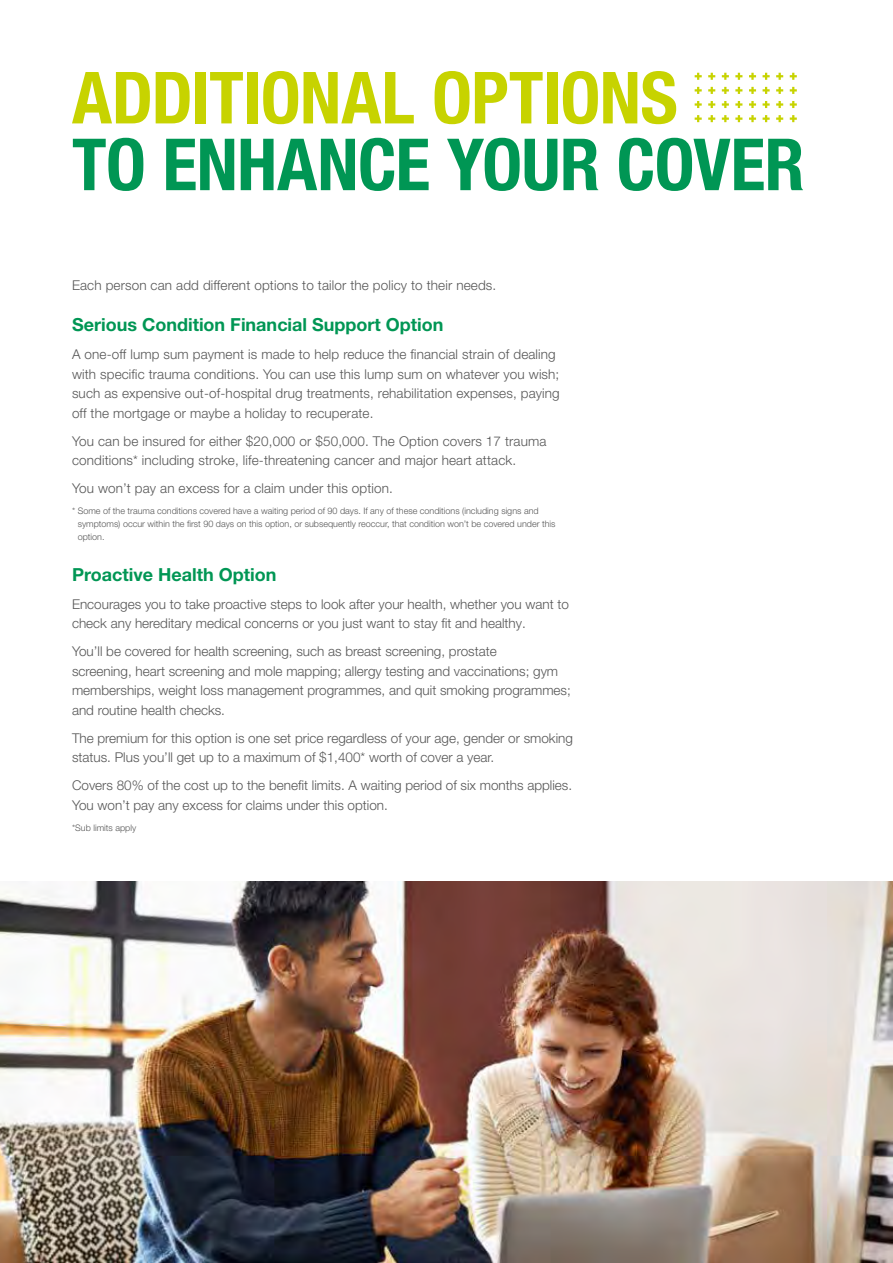
<style>
.page{position:relative;width:893px;height:1263px;background:#fff}
.page>*{position:absolute;margin:0;border:0;box-sizing:border-box;transform-origin:0 0}
.t1{font:700 condensed 72px "Helvetica Neue";letter-spacing:-.01em;color:#009654}
.t2{font:700 condensed 72px "Helvetica Neue";letter-spacing:-.01em;color:#c7d300}
.t3{font:700 18px "Helvetica Neue LT Pro";color:#009654}
.t4{font:300 13.5px/19.5px "Helvetica Neue LT Pro";color:#565656}
.t5{font:300 9px/12.8px "Helvetica Neue LT Pro";color:#565656}
</style>
<div class="page">
<svg style="left:694px;top:73px;width:8px;height:7px"></svg>
<svg style="left:708px;top:73px;width:7px;height:7px"></svg>
<svg style="left:722px;top:73px;width:7px;height:7px"></svg>
<svg style="left:735px;top:73px;width:7px;height:7px"></svg>
<svg style="left:749px;top:73px;width:7px;height:7px"></svg>
<svg style="left:763px;top:73px;width:7px;height:7px"></svg>
<svg style="left:776px;top:73px;width:7px;height:7px"></svg>
<svg style="left:790px;top:73px;width:7px;height:7px"></svg>
<svg style="left:694px;top:87px;width:8px;height:7px"></svg>
<svg style="left:708px;top:87px;width:7px;height:7px"></svg>
<svg style="left:722px;top:87px;width:7px;height:7px"></svg>
<svg style="left:735px;top:87px;width:7px;height:7px"></svg>
<svg style="left:749px;top:87px;width:7px;height:7px"></svg>
<svg style="left:763px;top:87px;width:7px;height:7px"></svg>
<svg style="left:776px;top:87px;width:7px;height:7px"></svg>
<svg style="left:790px;top:87px;width:7px;height:7px"></svg>
<svg style="left:694px;top:101px;width:8px;height:7px"></svg>
<svg style="left:708px;top:101px;width:7px;height:7px"></svg>
<svg style="left:722px;top:101px;width:7px;height:7px"></svg>
<svg style="left:735px;top:101px;width:7px;height:7px"></svg>
<svg style="left:749px;top:101px;width:7px;height:7px"></svg>
<svg style="left:763px;top:101px;width:7px;height:7px"></svg>
<svg style="left:776px;top:101px;width:7px;height:7px"></svg>
<svg style="left:790px;top:101px;width:7px;height:7px"></svg>
<svg style="left:694px;top:115px;width:8px;height:7px"></svg>
<svg style="left:708px;top:115px;width:7px;height:7px"></svg>
<svg style="left:722px;top:115px;width:7px;height:7px"></svg>
<svg style="left:735px;top:115px;width:7px;height:7px"></svg>
<svg style="left:749px;top:115px;width:7px;height:7px"></svg>
<svg style="left:763px;top:115px;width:7px;height:7px"></svg>
<svg style="left:776px;top:115px;width:7px;height:7px"></svg>
<svg style="left:790px;top:115px;width:7px;height:7px"></svg>
<img style="left:0;top:881px;width:893px;height:382px">
<h1 class="t2" style="left:72px;top:38px;width:607px">ADDITIONAL OPTIONS</h1>
<h1 class="t1" style="left:72px;top:105px;width:734px">TO ENHANCE YOUR COVER</h1>
<p class="t4" style="left:72px;top:275px;width:426px">Each person can add different options to tailor the policy to their needs.</p>
<h2 class="t3" style="left:72px;top:313px;width:373px">Serious Condition Financial Support Option</h2>
<p class="t4" style="left:72px;top:344px;width:489px">A one-off lump sum payment is made to help reduce the financial strain of dealing with specific trauma conditions. You can use this lump sum on whatever you wish; such as expensive out-of-hospital drug treatments, rehabilitation expenses, paying off the mortgage or maybe a holiday to recuperate.</p>
<p class="t4" style="left:72px;top:431px;width:476px">You can be insured for either $20,000 or $50,000. The Option covers 17 trauma conditions* including stroke, life-threatening cancer and major heart attack.</p>
<p class="t4" style="left:72px;top:478px;width:322px">You won’t pay an excess for a claim under this option.</p>
<p class="t5" style="left:78px;top:505px;width:479px;text-indent:-6px">* Some of the trauma conditions covered have a waiting period of 90 days. If any of these conditions (including signs and symptoms) occur within the first 90 days on this option, or subsequently reoccur, that condition won’t be covered under this option.</p>
<h2 class="t3" style="left:72px;top:563px;width:206px">Proactive Health Option</h2>
<p class="t4" style="left:72px;top:594px;width:498px">Encourages you to take proactive steps to look after your health, whether you want to check any hereditary medical concerns or you just want to stay fit and healthy.</p>
<p class="t4" style="left:72px;top:641px;width:500px">You’ll be covered for health screening, such as breast screening, prostate<br>screening, heart screening and mole mapping; allergy testing and vaccinations; gym memberships, weight loss management programmes, and quit smoking programmes; and routine health checks.</p>
<p class="t4" style="left:72px;top:728px;width:502px">The premium for this option is one set price regardless of your age, gender or smoking status. Plus you’ll get up to a maximum of $1,400* worth of cover a year.</p>
<p class="t4" style="left:72px;top:775px;width:502px">Covers 80% of the cost up to the benefit limits. A waiting period of six months applies.<br>You won’t pay any excess for claims under this option.</p>
<p class="t5" style="left:72px;top:821px;width:66px">*Sub limits apply</p>
</div>
